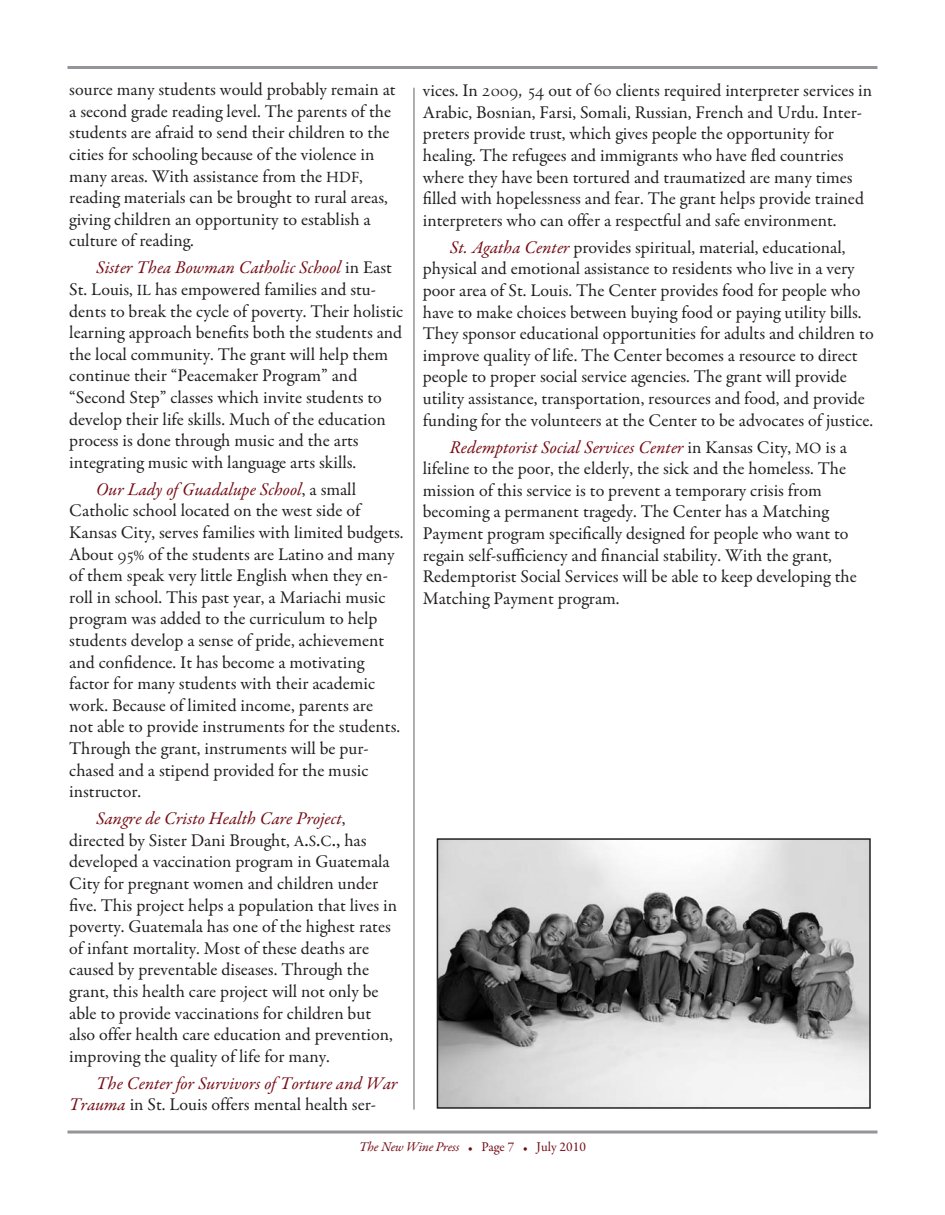
<style>
.page{position:relative;width:945px;height:1215px;background:#fff}
.page>*{position:absolute;margin:0;border:0;box-sizing:border-box;transform-origin:0 0}
.t1{font:18px/21.6px "Garamond Premr Pro";color:#231f20}
.t2{font:italic 18px/21.6px "Garamond Premr Pro";color:#750c15}
.t3{font:italic 13.5px "Garamond Premr Pro";letter-spacing:-.02em;color:#750c15}
.s1{font-size:15.75px}
.s2{font-style:italic;color:#750c15}
.s3{font-family:"Centaur Expert";font-size:21px}
.s4{font-size:15px}
.s5{font-size:21px}
.s6{font-style:normal;color:#231f20}
.s7{font-style:normal;font-size:10.5px}
.s8{font-style:normal}
</style>
<div class="page">
<hr style="left:68px;top:66px;width:810px;height:3px;background:#939598">
<hr style="left:68px;top:1131px;width:810px;height:3px;background:#939598">
<img style="left:440px;top:841px;width:428px;height:265px">
<div style="left:437px;top:838px;width:434px;height:271px;border:2px solid #231f20"></div>
<hr style="left:413px;top:88px;width:2px;height:1022px;background:#939598">
<p class="t1" style="left:69px;top:81px;width:328px">source many students would probably remain at a second grade reading level. The parents of the students are afraid to send their children to the cities for schooling because of the violence in many areas. With assistance from the <span class="s1">HDF</span>, reading materials can be brought to rural areas, giving children an opportunity to establish a culture of reading.</p>
<p class="t1" style="left:69px;top:259px;width:336px;text-indent:27px"><span class="s2">Sister Thea Bowman Catholic School</span> in East St. Louis, <span class="s1">IL</span> has empowered families and stu&shy;dents to break the cycle of poverty. Their holistic learning approach benefits both the students and the local community. The grant will help them continue their “Peacemaker Program” and “Second Step” classes which invite students to develop their life skills. Much of the education process is done through music and the arts integrating music with language arts skills.</p>
<p class="t1" style="left:69px;top:480px;width:336px;text-indent:27px"><span class="s2">Our Lady of Guadalupe School</span>, a small Catholic school located on the west side of Kansas City, serves families with limited budgets.<br>About <span class="s3">95</span><span class="s4">%</span> of the students are Latino and many of them speak very little English when they en&shy;roll in school. This past year, a Mariachi music program was added to the curriculum to help students develop a sense of pride, achievement and confidence. It has become a motivating factor for many students with their academic work. Because of limited income, parents are<br>not able to provide instruments for the students.<br>Through the grant, instruments will be pur&shy;chased and a stipend provided for the music instructor.</p>
<p class="t1" style="left:69px;top:810px;width:329px;text-indent:27px"><span class="s2">Sangre de Cristo Health Care Project</span>, directed by Sister Dani Brought, <span class="s1">A</span><span class="s5">.</span><span class="s1">S</span><span class="s5">.</span><span class="s1">C</span><span class="s5">.,</span> has developed a vaccination program in Guatemala City for pregnant women and children under five. This project helps a population that lives in poverty. Guatemala has one of the highest rates of infant mortality. Most of these deaths are caused by preventable diseases. Through the grant, this health care project will not only be able to provide vaccinations for children but also offer health care education and prevention, improving the quality of life for many.</p>
<p class="t2" style="left:69px;top:1074px;width:330px;text-indent:27px">The Center for Survivors of Torture and War<br>Trauma <span class="s6">in St. Louis offers mental health ser-</span></p>
<p class="t1" style="left:423px;top:81px;width:451px">vices. In <span class="s3">2009, 54</span> out of <span class="s3">60</span> clients required interpreter services in Arabic, Bosnian, Farsi, Somali, Russian, French and Urdu. Inter&shy;preters provide trust, which gives people the opportunity for healing. The refugees and immigrants who have fled countries where they have been tortured and traumatized are many times filled with hopelessness and fear. The grant helps provide trained interpreters who can offer a respectful and safe environment.</p>
<p class="t1" style="left:423px;top:238px;width:452px;text-indent:27px"><span class="s2">St. Agatha Center</span> provides spiritual, material, educational, physical and emotional assistance to residents who live in a very poor area of St. Louis. The Center provides food for people who have to make choices between buying food or paying utility bills.<br>They sponsor educational opportunities for adults and children to improve quality of life. The Center becomes a resource to direct people to proper social service agencies. The grant will provide utility assistance, transportation, resources and food, and provide funding for the volunteers at the Center to be advocates of justice.</p>
<p class="t1" style="left:423px;top:438px;width:435px;text-indent:27px"><span class="s2">Redemptorist Social Services Center</span> in Kansas City, <span class="s1">MO</span> is a lifeline to the poor, the elderly, the sick and the homeless. The mission of this service is to prevent a temporary crisis from becoming a permanent tragedy. The Center has a Matching Payment program specifically designed for people who want to regain self-sufficiency and financial stability. With the grant, Redemptorist Social Services will be able to keep developing the Matching Payment program.</p>
<p class="t3" style="left:359px;top:1141px;width:228px">The New Wine Press <span class="s7">•</span> <span class="s8">Page 7</span> <span class="s7">•</span> <span class="s8">July 2010</span></p>
</div>
